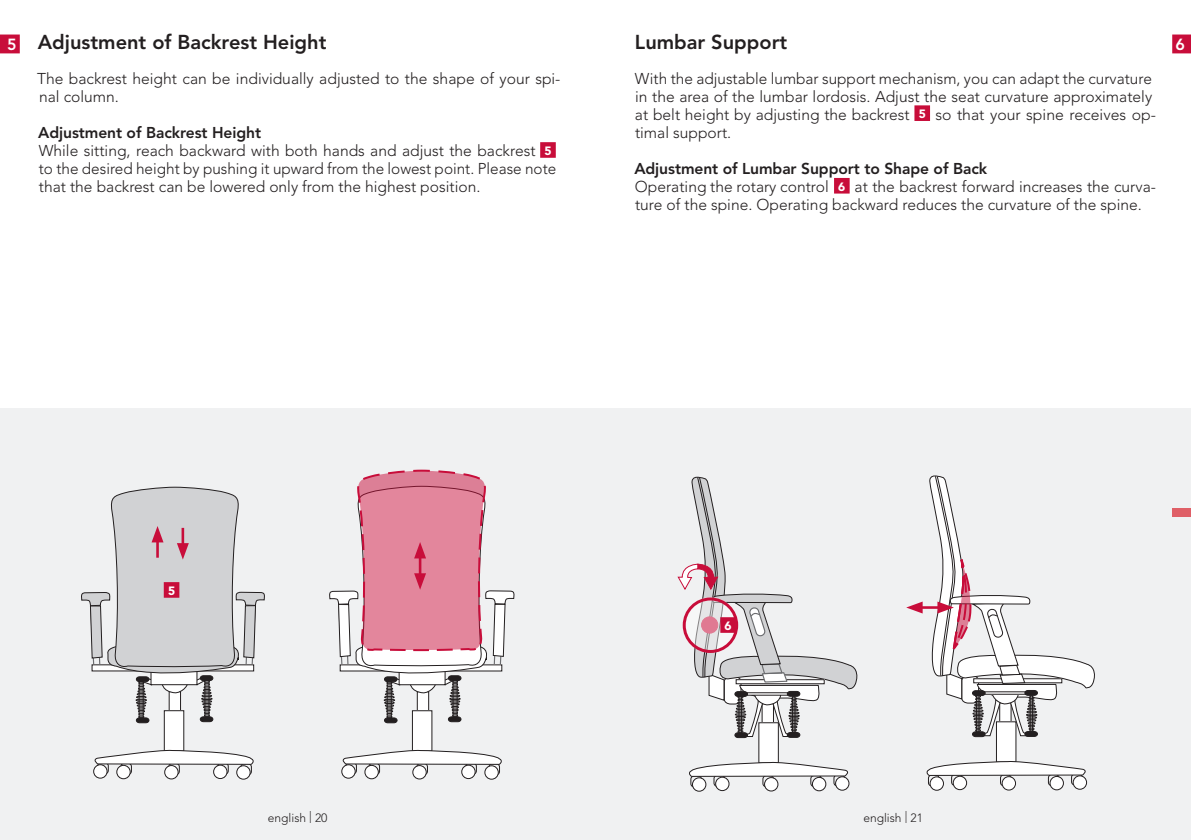
<style>
.page{position:relative;width:1191px;height:840px;background:#fff}
.page>*{position:absolute;margin:0;border:0;box-sizing:border-box;transform-origin:0 0}
.t1{font:800 20px "Avenir";color:#231f20}
.t2{font:800 16px "Avenir";color:#fff}
.t3{font:300 15.6px/18px "Avenir";color:#231f20}
.t4{font:800 15.6px "Avenir";letter-spacing:-.005em;color:#231f20}
.t5{font:300 12px "Avenir";color:#231f20}
.t6{font:900 12px "Avenir";color:#fff}
</style>
<div class="page">
<div style="left:540px;top:142px;width:16px;height:16px;background:#c80d3a;border:2px solid #c80d3a"></div>
<div style="left:834px;top:178px;width:15px;height:15px;background:#c80d3a;border:2px solid #c80d3a"></div>
<div style="left:914px;top:105px;width:16px;height:16px;background:#c80d3a;border:2px solid #c80d3a"></div>
<svg style="left:1172px;top:34px;width:19px;height:19px"></svg>
<svg style="left:0;top:34px;width:20px;height:19px"></svg>
<div style="left:0;top:408px;width:598px;height:431px;background:#f0f1f2"></div>
<div style="left:94px;top:764px;width:13px;height:13px;background:#fff;border-radius:50%"></div>
<div style="left:93px;top:763px;width:14px;height:15px;border:1px solid #231f20;border-radius:50%"></div>
<svg style="left:237px;top:765px;width:13px;height:13px"></svg>
<div style="left:236px;top:764px;width:15px;height:15px;border:1px solid #231f20;border-radius:50%"></div>
<div style="left:214px;top:764px;width:13px;height:14px;background:#fff;border-radius:50%"></div>
<div style="left:213px;top:764px;width:14px;height:14px;border:1px solid #231f20;border-radius:50%"></div>
<svg style="left:165px;top:765px;width:13px;height:13px"></svg>
<div style="left:164px;top:764px;width:14px;height:15px;border:1px solid #231f20;border-radius:50%"></div>
<div style="left:117px;top:764px;width:13px;height:14px;background:#fff;border-radius:50%"></div>
<div style="left:116px;top:764px;width:15px;height:14px;border:1px solid #231f20;border-radius:50%"></div>
<div style="left:164px;top:710px;width:20px;height:40px;background:#fff"></div>
<div style="left:164px;top:709px;width:20px;height:42px;border:1px solid #231f20"></div>
<svg style="left:93px;top:748px;width:161px;height:27px"></svg>
<svg style="left:81px;top:486px;width:184px;height:237px"></svg>
<div style="left:164px;top:581px;width:15px;height:16px;background:#c80d3a;border:2px solid #c80d3a"></div>
<div style="left:341px;top:763px;width:15px;height:15px;border:1px solid #231f20;border-radius:50%"></div>
<svg style="left:485px;top:765px;width:13px;height:13px"></svg>
<div style="left:484px;top:764px;width:15px;height:15px;border:1px solid #231f20;border-radius:50%"></div>
<div style="left:462px;top:764px;width:13px;height:14px;background:#fff;border-radius:50%"></div>
<div style="left:461px;top:764px;width:14px;height:14px;border:1px solid #231f20;border-radius:50%"></div>
<svg style="left:413px;top:765px;width:13px;height:13px"></svg>
<div style="left:412px;top:764px;width:15px;height:15px;border:1px solid #231f20;border-radius:50%"></div>
<div style="left:364px;top:764px;width:15px;height:14px;border:1px solid #231f20;border-radius:50%"></div>
<div style="left:412px;top:710px;width:20px;height:40px;background:#fff"></div>
<div style="left:412px;top:709px;width:20px;height:42px;border:1px solid #231f20"></div>
<svg style="left:341px;top:748px;width:161px;height:27px"></svg>
<svg style="left:329px;top:469px;width:186px;height:254px"></svg>
<div style="left:592px;top:408px;width:599px;height:431px;background:#f0f1f2"></div>
<div style="left:833px;top:774px;width:12px;height:12px;border:1px solid #231f20;border-radius:3px"></div>
<div style="left:835px;top:776px;width:14px;height:13px;background:#fff;border-radius:50%"></div>
<div style="left:835px;top:775px;width:14px;height:15px;border:1px solid #231f20;border-radius:50%"></div>
<div style="left:690px;top:775px;width:12px;height:12px;border:1px solid #231f20;border-radius:3px"></div>
<div style="left:692px;top:777px;width:14px;height:13px;background:#fff;border-radius:50%"></div>
<div style="left:692px;top:776px;width:14px;height:15px;border:1px solid #231f20;border-radius:50%"></div>
<div style="left:713px;top:774px;width:12px;height:12px;border:1px solid #231f20;border-radius:3px"></div>
<div style="left:715px;top:776px;width:14px;height:14px;background:#fff;border-radius:50%"></div>
<div style="left:715px;top:776px;width:14px;height:14px;border:1px solid #231f20;border-radius:50%"></div>
<div style="left:762px;top:774px;width:12px;height:12px;border:1px solid #231f20;border-radius:3px"></div>
<div style="left:764px;top:777px;width:14px;height:13px;background:#fff;border-radius:50%"></div>
<div style="left:764px;top:776px;width:14px;height:15px;border:1px solid #231f20;border-radius:50%"></div>
<div style="left:810px;top:774px;width:12px;height:12px;border:1px solid #231f20;border-radius:3px"></div>
<div style="left:812px;top:777px;width:14px;height:13px;background:#fff;border-radius:50%"></div>
<div style="left:812px;top:776px;width:14px;height:14px;border:1px solid #231f20;border-radius:50%"></div>
<div style="left:759px;top:722px;width:19px;height:40px;background:#fff"></div>
<div style="left:758px;top:721px;width:21px;height:42px;border:1px solid #231f20"></div>
<svg style="left:689px;top:760px;width:160px;height:16px"></svg>
<div style="left:1071px;top:773px;width:11px;height:12px;border:1px solid #231f20;border-radius:3px"></div>
<div style="left:1073px;top:775px;width:13px;height:13px;background:#fff;border-radius:50%"></div>
<div style="left:1072px;top:775px;width:15px;height:14px;border:1px solid #231f20;border-radius:50%"></div>
<div style="left:928px;top:774px;width:11px;height:12px;border:1px solid #231f20;border-radius:3px"></div>
<div style="left:930px;top:776px;width:13px;height:13px;background:#fff;border-radius:50%"></div>
<div style="left:929px;top:776px;width:15px;height:14px;border:1px solid #231f20;border-radius:50%"></div>
<div style="left:951px;top:773px;width:11px;height:12px;border:1px solid #231f20;border-radius:3px"></div>
<div style="left:953px;top:775px;width:13px;height:14px;background:#fff;border-radius:50%"></div>
<div style="left:952px;top:775px;width:15px;height:14px;border:1px solid #231f20;border-radius:50%"></div>
<div style="left:1000px;top:774px;width:11px;height:11px;border:1px solid #231f20;border-radius:3px"></div>
<svg style="left:1002px;top:776px;width:13px;height:13px"></svg>
<div style="left:1001px;top:775px;width:15px;height:15px;border:1px solid #231f20;border-radius:50%"></div>
<svg style="left:677px;top:476px;width:181px;height:262px"></svg>
<div style="left:1048px;top:773px;width:11px;height:12px;border:1px solid #231f20;border-radius:3px"></div>
<svg style="left:1050px;top:776px;width:13px;height:13px"></svg>
<div style="left:1049px;top:775px;width:14px;height:14px;border:1px solid #231f20;border-radius:50%"></div>
<div style="left:996px;top:721px;width:20px;height:40px;background:#fff"></div>
<div style="left:996px;top:721px;width:20px;height:41px;border:1px solid #231f20"></div>
<svg style="left:926px;top:760px;width:160px;height:15px"></svg>
<svg style="left:684px;top:598px;width:52px;height:52px"></svg>
<div style="left:682px;top:597px;width:56px;height:55px;border:3px solid #c80d3a;border-radius:50%"></div>
<div style="left:720px;top:617px;width:16px;height:15px;background:#c80d3a;border:2px solid #c80d3a"></div>
<hr style="left:918px;top:606px;width:24px;height:2px;background:#c80d3a">
<svg style="left:929px;top:475px;width:166px;height:262px"></svg>
<svg style="left:906px;top:601px;width:16px;height:12px"></svg>
<div style="left:1172px;top:508px;width:19px;height:8px;background:#df5f67"></div>
<p class="t1" style="left:635px;top:30px;width:154px">Lumbar Support</p>
<p class="t3" style="left:635px;top:69px;width:519px;text-align:justify">With the adjustable lumbar support mechanism, you can adapt the curvature in the area of the lumbar lordosis. Adjust the seat curvature approximately at belt height by adjusting the backrest</p>
<p class="t1" style="left:38px;top:30px;width:290px">Adjustment of Backrest Height</p>
<p class="t3" style="left:37px;top:69px;width:525px">The backrest height can be individually adjusted to the shape of your spi&shy;nal column.</p>
<p class="t4" style="left:38px;top:123px;width:224px">Adjustment of Backrest Height</p>
<p class="t3" style="left:39px;top:141px;width:519px">While sitting, reach backward with both hands and adjust the backrest<br>to the desired height by pushing it upward from the lowest point. Please note that the backrest can be lowered only from the highest position.</p>
<p class="t2" style="left:7px;top:35px;width:11px">5</p>
<p class="t2" style="left:1175px;top:35px;width:11px">6</p>
<p class="t3" style="left:935px;top:105px;width:222px">so that your spine receives op-</p>
<p class="t6" style="left:918px;top:106px;width:9px">5</p>
<p class="t3" style="left:635px;top:123px;width:98px">timal support.</p>
<p class="t4" style="left:634px;top:159px;width:354px">Adjustment of Lumbar Support to Shape of Back</p>
<p class="t3" style="left:635px;top:177px;width:195px">Operating the rotary control</p>
<p class="t6" style="left:544px;top:143px;width:9px">5</p>
<p class="t3" style="left:635px;top:177px;width:522px;text-indent:219px">at the backrest forward increases the curva&shy;ture of the spine. Operating backward reduces the curvature of the spine.</p>
<p class="t6" style="left:838px;top:179px;width:9px">6</p>
<p class="t6" style="left:168px;top:583px;width:9px">5</p>
<p class="t6" style="left:724px;top:618px;width:9px">6</p>
<p class="t5" style="left:268px;top:810px;width:61px">english | 20</p>
<p class="t5" style="left:863px;top:810px;width:61px">english | 21</p>
</div>
